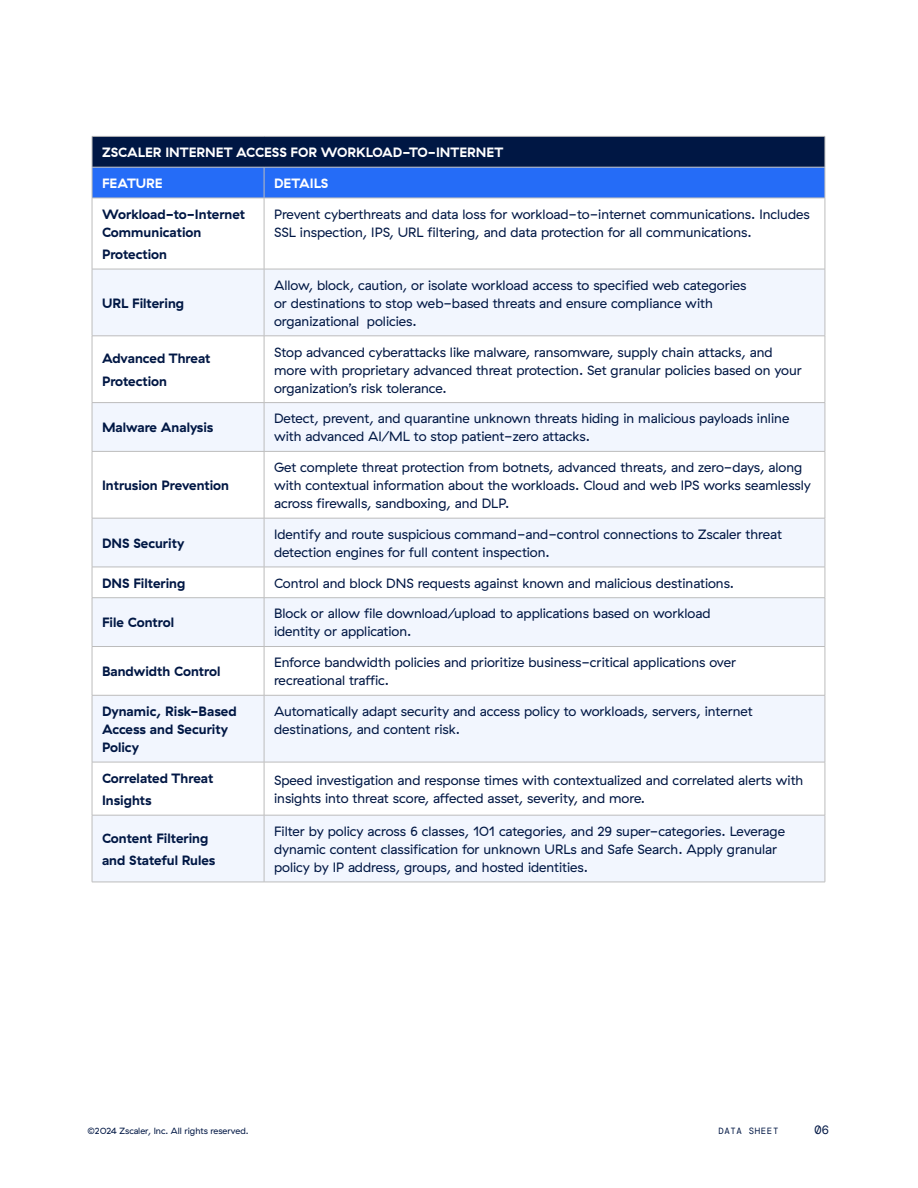
<style>
.page{position:relative;width:918px;height:1188px;background:#fff}
.page>*{position:absolute;margin:0;border:0;box-sizing:border-box;transform-origin:0 0}
.t1{font:13.5px/18px "GT Haptik ZS";color:#001744}
.t2{font:700 13.5px/18px "GT Haptik ZS";color:#001744}
.t3{font:700 13.5px "GT Haptik ZS";color:#fff}
.t4{font:12px "DM Mono";color:#001744}
.t5{font:9px "GT Haptik ZS";color:#001744}
.t6{font:9px "DM Mono";letter-spacing:.075em;color:#001744}
</style>
<div class="page">
<div style="left:92px;top:136px;width:733px;height:31px;background:#001744"></div>
<div style="left:93px;top:168px;width:732px;height:30px;background:#256cf7"></div>
<svg style="left:93px;top:270px;width:732px;height:612px;fill:#f2f6fe"></svg>
<hr style="left:92px;top:137px;width:1px;height:30px;background:#bcbcbc">
<hr style="left:825px;top:137px;width:1px;height:30px;background:#bcbcbc">
<hr style="left:92px;top:167px;width:172px;height:1px;background:#bcbcbc">
<hr style="left:92px;top:167px;width:1px;height:31px;background:#bcbcbc">
<hr style="left:264px;top:167px;width:561px;height:1px;background:#bcbcbc">
<hr style="left:264px;top:167px;width:1px;height:31px;background:#bcbcbc">
<hr style="left:825px;top:167px;width:1px;height:31px;background:#bcbcbc">
<hr style="left:92px;top:198px;width:172px;height:1px;background:#bcbcbc">
<hr style="left:92px;top:198px;width:1px;height:71px;background:#bcbcbc">
<hr style="left:264px;top:198px;width:561px;height:1px;background:#bcbcbc">
<hr style="left:264px;top:198px;width:1px;height:71px;background:#bcbcbc">
<hr style="left:825px;top:198px;width:1px;height:71px;background:#bcbcbc">
<hr style="left:92px;top:269px;width:172px;height:1px;background:#bcbcbc">
<hr style="left:92px;top:269px;width:1px;height:67px;background:#bcbcbc">
<hr style="left:264px;top:269px;width:561px;height:1px;background:#bcbcbc">
<hr style="left:264px;top:269px;width:1px;height:67px;background:#bcbcbc">
<hr style="left:825px;top:269px;width:1px;height:67px;background:#bcbcbc">
<hr style="left:92px;top:336px;width:172px;height:1px;background:#bcbcbc">
<hr style="left:92px;top:336px;width:1px;height:66px;background:#bcbcbc">
<hr style="left:264px;top:336px;width:561px;height:1px;background:#bcbcbc">
<hr style="left:264px;top:336px;width:1px;height:66px;background:#bcbcbc">
<hr style="left:825px;top:336px;width:1px;height:66px;background:#bcbcbc">
<hr style="left:92px;top:402px;width:172px;height:1px;background:#bcbcbc">
<hr style="left:92px;top:403px;width:1px;height:48px;background:#bcbcbc">
<hr style="left:264px;top:402px;width:561px;height:1px;background:#bcbcbc">
<hr style="left:264px;top:403px;width:1px;height:48px;background:#bcbcbc">
<hr style="left:825px;top:403px;width:1px;height:48px;background:#bcbcbc">
<hr style="left:92px;top:451px;width:172px;height:1px;background:#bcbcbc">
<hr style="left:92px;top:452px;width:1px;height:66px;background:#bcbcbc">
<hr style="left:264px;top:451px;width:561px;height:1px;background:#bcbcbc">
<hr style="left:264px;top:452px;width:1px;height:66px;background:#bcbcbc">
<hr style="left:825px;top:452px;width:1px;height:66px;background:#bcbcbc">
<hr style="left:92px;top:518px;width:172px;height:1px;background:#bcbcbc">
<hr style="left:92px;top:518px;width:1px;height:49px;background:#bcbcbc">
<hr style="left:264px;top:518px;width:561px;height:1px;background:#bcbcbc">
<hr style="left:264px;top:518px;width:1px;height:49px;background:#bcbcbc">
<hr style="left:825px;top:518px;width:1px;height:49px;background:#bcbcbc">
<hr style="left:92px;top:567px;width:172px;height:1px;background:#bcbcbc">
<hr style="left:92px;top:567px;width:1px;height:31px;background:#bcbcbc">
<hr style="left:264px;top:567px;width:561px;height:1px;background:#bcbcbc">
<hr style="left:264px;top:567px;width:1px;height:31px;background:#bcbcbc">
<hr style="left:825px;top:567px;width:1px;height:31px;background:#bcbcbc">
<hr style="left:92px;top:597px;width:172px;height:1px;background:#bcbcbc">
<hr style="left:92px;top:598px;width:1px;height:48px;background:#bcbcbc">
<hr style="left:264px;top:597px;width:561px;height:1px;background:#bcbcbc">
<hr style="left:264px;top:598px;width:1px;height:48px;background:#bcbcbc">
<hr style="left:825px;top:598px;width:1px;height:48px;background:#bcbcbc">
<hr style="left:92px;top:646px;width:172px;height:1px;background:#bcbcbc">
<hr style="left:92px;top:647px;width:1px;height:48px;background:#bcbcbc">
<hr style="left:264px;top:646px;width:561px;height:1px;background:#bcbcbc">
<hr style="left:264px;top:647px;width:1px;height:48px;background:#bcbcbc">
<hr style="left:825px;top:647px;width:1px;height:48px;background:#bcbcbc">
<hr style="left:92px;top:695px;width:172px;height:1px;background:#bcbcbc">
<hr style="left:92px;top:695px;width:1px;height:67px;background:#bcbcbc">
<hr style="left:264px;top:695px;width:561px;height:1px;background:#bcbcbc">
<hr style="left:264px;top:695px;width:1px;height:67px;background:#bcbcbc">
<hr style="left:825px;top:695px;width:1px;height:67px;background:#bcbcbc">
<hr style="left:92px;top:762px;width:172px;height:1px;background:#bcbcbc">
<hr style="left:92px;top:762px;width:1px;height:53px;background:#bcbcbc">
<hr style="left:264px;top:762px;width:561px;height:1px;background:#bcbcbc">
<hr style="left:264px;top:762px;width:1px;height:53px;background:#bcbcbc">
<hr style="left:825px;top:762px;width:1px;height:53px;background:#bcbcbc">
<hr style="left:92px;top:136px;width:172px;height:1px;background:#bcbcbc">
<hr style="left:264px;top:136px;width:561px;height:1px;background:#bcbcbc">
<hr style="left:92px;top:815px;width:172px;height:1px;background:#bcbcbc">
<hr style="left:92px;top:815px;width:1px;height:67px;background:#bcbcbc">
<hr style="left:92px;top:882px;width:172px;height:1px;background:#bcbcbc">
<hr style="left:264px;top:815px;width:561px;height:1px;background:#bcbcbc">
<hr style="left:264px;top:815px;width:1px;height:67px;background:#bcbcbc">
<hr style="left:825px;top:815px;width:1px;height:67px;background:#bcbcbc">
<hr style="left:264px;top:882px;width:561px;height:1px;background:#bcbcbc">
<p class="t3" style="left:102px;top:144px;width:403px">ZSCALER INTERNET ACCESS FOR WORKLOAD-TO-INTERNET</p>
<p class="t3" style="left:102px;top:175px;width:62px">FEATURE</p>
<p class="t3" style="left:274px;top:175px;width:56px">DETAILS</p>
<p class="t2" style="left:102px;top:205px;width:145px">Workload-to-Internet<br>Communication</p>
<p class="t2" style="left:102px;top:245px;width:67px">Protection</p>
<p class="t1" style="left:274px;top:205px;width:537px">Prevent cyberthreats and data loss for workload-to-internet communications. Includes<br>SSL inspection, IPS, URL filtering, and data protection for all communications.</p>
<p class="t2" style="left:102px;top:294px;width:84px">URL Filtering</p>
<p class="t1" style="left:274px;top:276px;width:474px">Allow, block, caution, or isolate workload access to specified web categories or destinations to stop web-based threats and ensure compliance with organizational policies.</p>
<p class="t2" style="left:102px;top:348px;width:110px;line-height:22.4px">Advanced Threat<br>Protection</p>
<p class="t1" style="left:274px;top:343px;width:529px">Stop advanced cyberattacks like malware, ransomware, supply chain attacks, and more with proprietary advanced threat protection. Set granular policies based on your organization’s risk tolerance.</p>
<p class="t2" style="left:102px;top:419px;width:113px">Malware Analysis</p>
<p class="t1" style="left:274px;top:410px;width:517px">Detect, prevent, and quarantine unknown threats hiding in malicious payloads inline with advanced AI/ML to stop patient-zero attacks.</p>
<p class="t2" style="left:102px;top:476px;width:129px">Intrusion Prevention</p>
<p class="t1" style="left:274px;top:459px;width:538px">Get complete threat protection from botnets, advanced threats, and zero-days, along with contextual information about the workloads. Cloud and web IPS works seamlessly across firewalls, sandboxing, and DLP.</p>
<p class="t2" style="left:102px;top:534px;width:84px">DNS Security</p>
<p class="t1" style="left:274px;top:525px;width:509px">Identify and route suspicious command-and-control connections to Zscaler threat detection engines for full content inspection.</p>
<p class="t2" style="left:102px;top:574px;width:85px">DNS Filtering</p>
<p class="t1" style="left:274px;top:574px;width:462px">Control and block DNS requests against known and malicious destinations.</p>
<p class="t2" style="left:102px;top:614px;width:74px">File Control</p>
<p class="t1" style="left:274px;top:605px;width:438px">Block or allow file download/upload to applications based on workload identity or application.</p>
<p class="t2" style="left:102px;top:663px;width:120px">Bandwidth Control</p>
<p class="t1" style="left:274px;top:654px;width:464px">Enforce bandwidth policies and prioritize business-critical applications over recreational traffic.</p>
<p class="t2" style="left:102px;top:702px;width:136px">Dynamic, Risk-Based<br>Access and Security<br>Policy</p>
<p class="t1" style="left:274px;top:702px;width:480px">Automatically adapt security and access policy to workloads, servers, internet destinations, and content risk.</p>
<p class="t2" style="left:102px;top:767px;width:113px;line-height:22.4px">Correlated Threat<br>Insights</p>
<p class="t1" style="left:274px;top:771px;width:531px">Speed investigation and response times with contextualized and correlated alerts with insights into threat score, affected asset, severity, and more.</p>
<p class="t2" style="left:102px;top:827px;width:115px;line-height:22.4px">Content Filtering and Stateful Rules</p>
<p class="t1" style="left:274px;top:822px;width:512px">Filter by policy across 6 classes, 101 categories, and 29 super-categories. Leverage dynamic content classification for unknown URLs and Safe Search. Apply granular policy by IP address, groups, and hosted identities.</p>
<p class="t5" style="left:87px;top:1126px;width:163px">©2024 Zscaler, Inc. All rights reserved.</p>
<p class="t6" style="left:718px;top:1125px;width:62px">DATA SHEET</p>
<p class="t4" style="left:815px;top:1122px;width:16px">06</p>
</div>
